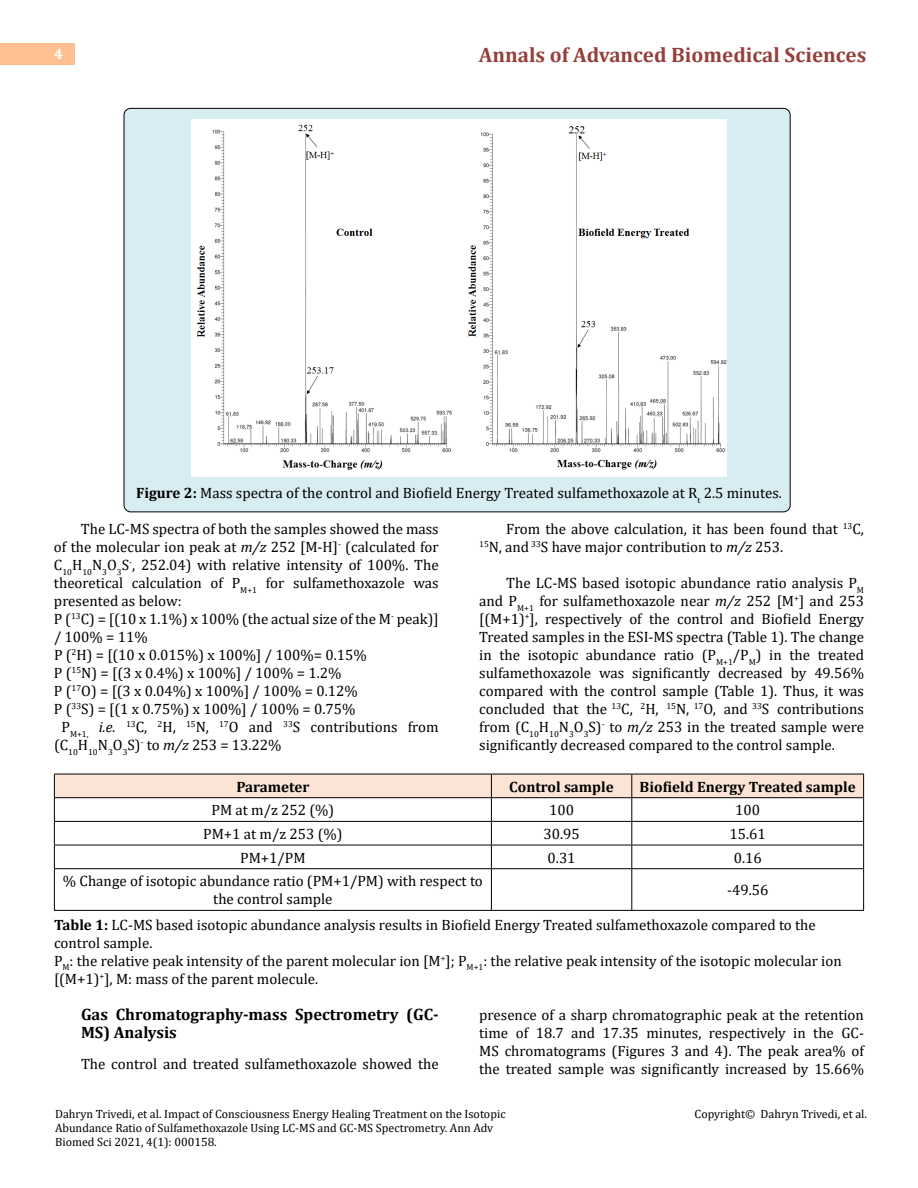
<style>
.page{position:relative;width:918px;height:1188px;background:#fff}
.page>*{position:absolute;margin:0;border:0;box-sizing:border-box;transform-origin:0 0}
.t1{font:700 21px "Cambria";color:#953f3c}
.t2{font:700 16.5px/18px "Cambria";color:#000}
.t3{font:15px/18px "Cambria";color:#000}
.t4{font:700 15px "Cambria";color:#000}
.t5{font:700 15px "Cambria";color:#fff}
.t6{font:12px/14.4px "Cambria";color:#000}
.s1{font-weight:700}
.s2{font-style:italic}
</style>
<div class="page">
<div style="left:0;top:43px;width:75px;height:21px;background:#ffbf91"></div>
<div style="left:124px;top:108px;width:666px;height:404px;background:#d8edf2;border-radius:7px"></div>
<img style="left:191px;top:120px;width:536px;height:356px">
<svg style="left:54px;top:774px;width:810px;height:94px"></svg>
<hr style="left:54px;top:868px;width:437px;height:1px;background:#000">
<hr style="left:54px;top:869px;width:1px;height:41px;background:#000">
<hr style="left:491px;top:868px;width:141px;height:1px;background:#000">
<hr style="left:491px;top:869px;width:1px;height:41px;background:#000">
<hr style="left:632px;top:868px;width:232px;height:1px;background:#000">
<hr style="left:631px;top:869px;width:1px;height:41px;background:#000">
<hr style="left:863px;top:869px;width:1px;height:41px;background:#000">
<hr style="left:54px;top:910px;width:437px;height:1px;background:#000">
<hr style="left:491px;top:910px;width:141px;height:1px;background:#000">
<hr style="left:632px;top:910px;width:232px;height:1px;background:#000">
<p class="t5" style="left:54px;top:44px;width:10px">4</p>
<h1 class="t1" style="left:479px;top:40px;width:389px">Annals of Advanced Biomedical Sciences</h1>
<p class="t3" style="left:136px;top:483px;width:647px"><span class="s1">Figure 2:</span> Mass spectra of the control and Biofield Energy Treated sulfamethoxazole at R<sub>t</sub> 2.5 minutes.</p>
<p class="t3" style="left:81px;top:519px;width:359px">The LC-MS spectra of both the samples showed the mass</p>
<p class="t3" style="left:54px;top:537px;width:386px">of the molecular ion peak at <span class="s2">m/z</span> 252 [M-H]<sup>-</sup> (calculated for</p>
<p class="t3" style="left:54px;top:555px;width:386px">C<sub>10</sub>H<sub>10</sub>N<sub>3</sub>O<sub>3</sub>S<sup>-</sup>, 252.04) with relative intensity of 100%. The</p>
<p class="t3" style="left:54px;top:573px;width:386px">theoretical calculation of P<sub>M+1</sub> for sulfamethoxazole was</p>
<p class="t3" style="left:54px;top:591px;width:129px">presented as below:</p>
<p class="t3" style="left:54px;top:609px;width:386px">P (<sup>13</sup>C) = [(10 x 1.1%) x 100% (the actual size of the M<sup>-</sup> peak)]</p>
<p class="t3" style="left:54px;top:627px;width:95px">/ 100% = 11%</p>
<p class="t3" style="left:54px;top:645px;width:314px">P (<sup>2</sup>H) = [(10 x 0.015%) x 100%] / 100%= 0.15%</p>
<p class="t3" style="left:54px;top:663px;width:289px">P (<sup>15</sup>N) = [(3 x 0.4%) x 100%] / 100% = 1.2%</p>
<p class="t3" style="left:54px;top:681px;width:305px">P (<sup>17</sup>O) = [(3 x 0.04%) x 100%] / 100% = 0.12%</p>
<p class="t3" style="left:54px;top:699px;width:303px">P (<sup>33</sup>S) = [(1 x 0.75%) x 100%] / 100% = 0.75%</p>
<p class="t3" style="left:61px;top:717px;width:379px">P<sub>M+1,</sub> <span class="s2">i.e.</span> <sup>13</sup>C, <sup>2</sup>H, <sup>15</sup>N, <sup>17</sup>O and <sup>33</sup>S contributions from</p>
<p class="t3" style="left:54px;top:735px;width:229px">(C<sub>10</sub>H<sub>10</sub>N<sub>3</sub>O<sub>3</sub>S)<sup>-</sup> to <span class="s2">m/z</span> 253 = 13.22%</p>
<p class="t3" style="left:479px;top:519px;width:386px;text-indent:27px">From the above calculation, it has been found that <sup>13</sup>C,<br><sup>15</sup>N, and <sup>33</sup>S have major contribution to <span class="s2">m/z</span> 253.</p>
<p class="t3" style="left:479px;top:573px;width:386px;text-align:justify;text-indent:27px">The LC-MS based isotopic abundance ratio analysis P<sub>M </sub>and P<sub>M+1</sub> for sulfamethoxazole near <span class="s2">m/z</span> 252 [M<sup>+</sup>] and 253 [(M+1)<sup>+</sup>], respectively of the control and Biofield Energy Treated samples in the ESI-MS spectra (Table 1). The change in the isotopic abundance ratio (P<sub>M+1</sub>/P<sub>M</sub>) in the treated sulfamethoxazole was significantly decreased by 49.56% compared with the control sample (Table 1). Thus, it was concluded that the <sup>13</sup>C, <sup>2</sup>H, <sup>15</sup>N, <sup>17</sup>O, and <sup>33</sup>S contributions from (C<sub>10</sub>H<sub>10</sub>N<sub>3</sub>O<sub>3</sub>S)<sup>-</sup> to <span class="s2">m/z</span> 253 in the treated sample were significantly decreased compared to the control sample.</p>
<p class="t4" style="left:236px;top:776px;width:75px">Parameter</p>
<p class="t4" style="left:509px;top:776px;width:106px">Control sample</p>
<p class="t4" style="left:640px;top:776px;width:218px">Biofield Energy Treated sample</p>
<p class="t3" style="left:212px;top:801px;width:124px">PM at m/z 252 (%)</p>
<p class="t3" style="left:549px;top:801px;width:26px">100</p>
<p class="t3" style="left:735px;top:801px;width:26px">100</p>
<p class="t3" style="left:203px;top:825px;width:141px">PM+1 at m/z 253 (%)</p>
<p class="t3" style="left:543px;top:825px;width:38px">30.95</p>
<p class="t3" style="left:730px;top:825px;width:38px">15.61</p>
<p class="t3" style="left:240px;top:849px;width:67px">PM+1/PM</p>
<p class="t3" style="left:548px;top:849px;width:30px">0.31</p>
<p class="t3" style="left:734px;top:849px;width:30px">0.16</p>
<p class="t3" style="left:63px;top:872px;width:421px;text-align:center">% Change of isotopic abundance ratio (PM+1/PM) with respect to the control sample</p>
<p class="t3" style="left:727px;top:881px;width:43px">-49.56</p>
<p class="t3" style="left:54px;top:915px;width:789px"><span class="s1">Table 1:</span> LC-MS based isotopic abundance analysis results in Biofield Energy Treated sulfamethoxazole compared to the control sample.<br>P<sub>M</sub>: the relative peak intensity of the parent molecular ion [M<sup>+</sup>]; P<sub>M+1</sub>: the relative peak intensity of the isotopic molecular ion [(M+1)<sup>+</sup>], M: mass of the parent molecule.</p>
<p class="t2" style="left:81px;top:1004px;width:359px">Gas Chromatography-mass Spectrometry (GC-<br>MS) Analysis</p>
<p class="t3" style="left:81px;top:1055px;width:359px">The control and treated sulfamethoxazole showed the</p>
<p class="t3" style="left:479px;top:1005px;width:386px;text-align:justify">presence of a sharp chromatographic peak at the retention time of 18.7 and 17.35 minutes, respectively in the GC-MS chromatograms (Figures 3 and 4). The peak area% of the treated sample was significantly increased by 15.66%</p>
<p class="t6" style="left:55px;top:1106px;width:452px">Dahryn Trivedi, et al. Impact of Consciousness Energy Healing Treatment on the Isotopic<br>Abundance Ratio of Sulfamethoxazole Using LC-MS and GC-MS Spectrometry. Ann Adv<br>Biomed Sci 2021, 4(1): 000158.</p>
<p class="t6" style="left:695px;top:1106px;width:174px">Copyright© Dahryn Trivedi, et al.</p>
</div>
